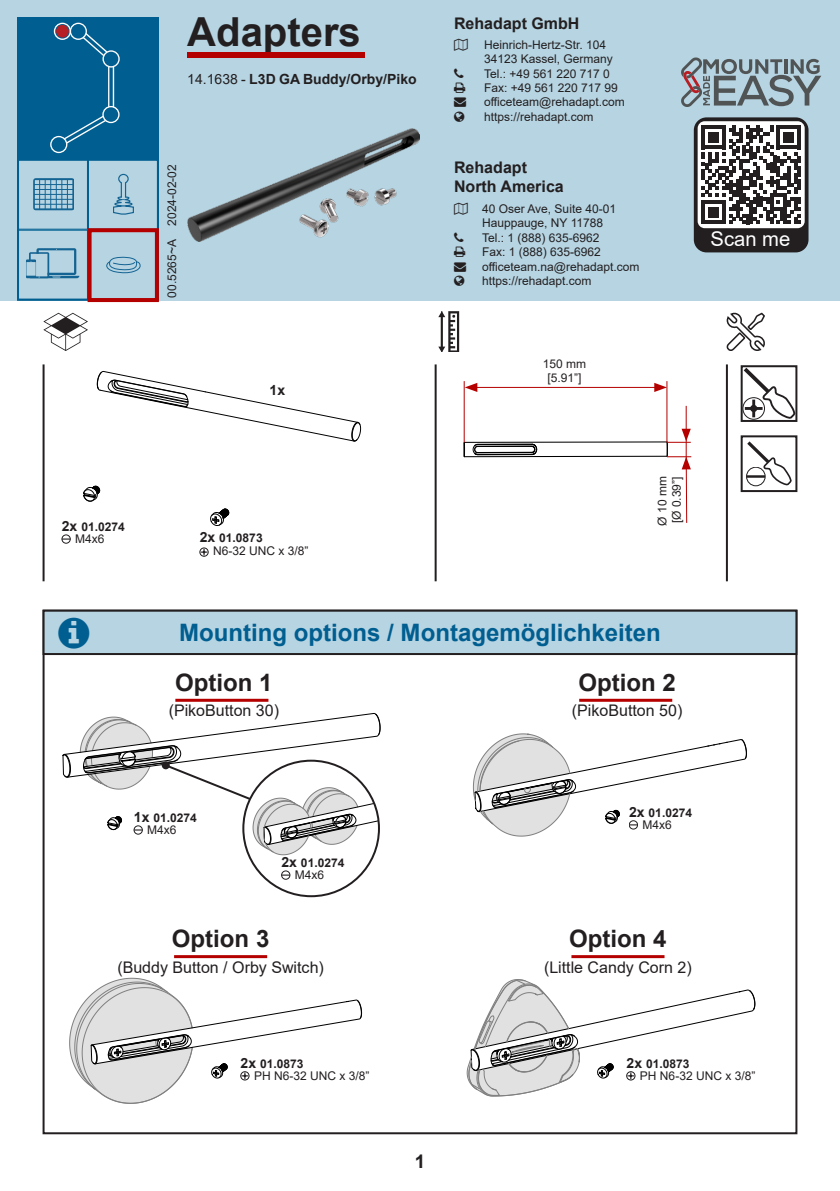
<style>
.page{position:relative;width:840px;height:1191px;background:#fff}
.page>*{position:absolute;margin:0;border:0;box-sizing:border-box;transform-origin:0 0}
.t1{font:700 40px "Arial";color:#231f20}
.t2{font:700 24px "Arial";color:#005e90}
.t3{font:700 24px "Arial";color:#231f20}
.t4{font:20.2px "Arial";color:#fff}
.t5{font:700 18.8px "Arial";color:#231f20}
.t6{font:16px "Arial";color:#231f20}
.t7{font:700 16px/19.2px "Arial";color:#231f20}
.t8{font:700 14px "Arial";color:#231f20}
.t9{font:12px/14.4px "Arial";color:#231f20}
.t10{font:700 12px "Arial";color:#231f20}
.s1{font-size:14px}
.s2{font-weight:400}
</style>
<div class="page">
<svg style="left:740px;top:365px;width:58px;height:57px"></svg>
<svg style="left:97px;top:371px;width:263px;height:70px"></svg>
<svg style="left:83px;top:486px;width:17px;height:15px"></svg>
<svg style="left:210px;top:509px;width:19px;height:17px"></svg>
<svg style="left:438px;top:312px;width:21px;height:40px"></svg>
<svg style="left:43px;top:313px;width:45px;height:38px"></svg>
<svg style="left:726px;top:313px;width:38px;height:38px"></svg>
<hr style="left:725px;top:364px;width:2px;height:217px;background:#231f20">
<hr style="left:434px;top:364px;width:2px;height:217px;background:#231f20">
<hr style="left:43px;top:364px;width:2px;height:217px;background:#231f20">
<div style="left:0;top:0;width:839px;height:300px;background:#b6d4e2"></div>
<img style="left:187px;top:129px;width:233px;height:113px">
<div style="left:44px;top:610px;width:752px;height:44px;background:#b6d4e2"></div>
<div style="left:43px;top:609px;width:754px;height:46px;border:2px solid #231f20"></div>
<div style="left:17px;top:159px;width:71px;height:71px;background:#b6d4e2;border:1px solid #005e90"></div>
<div style="left:88px;top:159px;width:71px;height:71px;background:#b6d4e2;border:1px solid #005e90"></div>
<div style="left:17px;top:230px;width:71px;height:70px;background:#b6d4e2;border:1px solid #005e90"></div>
<div style="left:17px;top:17px;width:142px;height:142px;background:#005e90"></div>
<svg style="left:50px;top:23px;width:70px;height:130px"></svg>
<svg style="left:26px;top:248px;width:53px;height:30px"></svg>
<svg style="left:106px;top:257px;width:34px;height:16px"></svg>
<svg style="left:34px;top:178px;width:40px;height:32px"></svg>
<hr style="left:34px;top:184px;width:39px;height:1px;background:#146493">
<hr style="left:34px;top:189px;width:39px;height:1px;background:#146493">
<hr style="left:34px;top:194px;width:39px;height:1px;background:#146493">
<hr style="left:34px;top:199px;width:39px;height:1px;background:#146493">
<hr style="left:34px;top:204px;width:39px;height:1px;background:#146493">
<hr style="left:39px;top:179px;width:1px;height:30px;background:#146493">
<hr style="left:45px;top:179px;width:1px;height:30px;background:#146493">
<hr style="left:50px;top:179px;width:1px;height:30px;background:#146493">
<hr style="left:56px;top:179px;width:1px;height:30px;background:#146493">
<hr style="left:61px;top:179px;width:1px;height:30px;background:#146493">
<hr style="left:67px;top:179px;width:1px;height:31px;background:#146493">
<svg style="left:113px;top:174px;width:20px;height:41px"></svg>
<div style="left:62px;top:535px;width:8px;height:8px;border:1px solid #231f20;border-radius:50%"></div>
<div style="left:693px;top:117px;width:115px;height:135px;background:#231f20;border-radius:13px"></div>
<div style="left:697px;top:121px;width:107px;height:107px;background:#fff;border-radius:7px"></div>
<svg style="left:701px;top:125px;width:99px;height:99px"></svg>
<svg style="left:681px;top:57px;width:139px;height:50px"></svg>
<div style="left:187px;top:52px;width:177px;height:5px;background:#b50000"></div>
<hr style="left:666px;top:381px;width:1px;height:61px;background:#b50000">
<hr style="left:463px;top:381px;width:1px;height:61px;background:#b50000">
<hr style="left:685px;top:466px;width:1px;height:57px;background:#b50000">
<hr style="left:474px;top:387px;width:183px;height:1px;background:#b50000">
<svg style="left:654px;top:383px;width:12px;height:9px"></svg>
<svg style="left:464px;top:383px;width:13px;height:9px"></svg>
<div style="left:17px;top:159px;width:142px;height:141px;border:2px solid #005e90"></div>
<div style="left:200px;top:548px;width:8px;height:8px;border:1px solid #231f20;border-radius:50%"></div>
<svg style="left:200px;top:548px;width:7px;height:7px"></svg>
<div style="left:87px;top:228px;width:72px;height:74px;border:4px solid #b50000"></div>
<svg style="left:746px;top:441px;width:45px;height:45px"></svg>
<div style="left:740px;top:435px;width:57px;height:57px;border:2px solid #231f20"></div>
<svg style="left:463px;top:406px;width:228px;height:63px"></svg>
<hr style="left:685px;top:431px;width:1px;height:36px;background:#b50000">
<svg style="left:69px;top:978px;width:292px;height:125px"></svg>
<svg style="left:473px;top:733px;width:273px;height:104px"></svg>
<hr style="left:175px;top:699px;width:93px;height:3px;background:#b50000">
<hr style="left:579px;top:699px;width:93px;height:3px;background:#b50000">
<hr style="left:174px;top:955px;width:93px;height:3px;background:#b50000">
<hr style="left:571px;top:955px;width:93px;height:3px;background:#b50000">
<svg style="left:63px;top:713px;width:317px;height:142px"></svg>
<div style="left:281px;top:871px;width:9px;height:8px;border:1px solid #231f20;border-radius:50%"></div>
<svg style="left:466px;top:979px;width:288px;height:117px"></svg>
<p class="t10" style="left:62px;top:518px;width:64px"><span class="s1">2x</span> 01.0274</p>
<p class="t9" style="left:75px;top:532px;width:31px">M4x6</p>
<h1 class="t1" style="left:187px;top:4px;width:175px">Adapters</h1>
<p class="t8" style="left:187px;top:69px;width:231px"><span class="s2">14.1638 -</span> L3D GA Buddy/Orby/Piko</p>
<p class="t9" style="left:164px;top:298px;width:135px;rotate:-90deg">00.5265~A 2024-02-02</p>
<p class="t8" style="left:269px;top:380px;width:17px">1x</p>
<h3 class="t7" style="left:454px;top:14px;width:127px">Rehadapt GmbH</h3>
<p class="t9" style="left:484px;top:37px;width:135px">Heinrich-Hertz-Str. 104<br>34123 Kassel, Germany<br>Tel.: +49 561 220 717 0<br>Fax: +49 561 220 717 99</p>
<p class="t9" style="left:454px;top:95px;width:172px;text-align:center">→ officeteam@rehadapt.com https://rehadapt.com</p>
<h3 class="t7" style="left:454px;top:158px;width:111px">Rehadapt<br>North America</h3>
<p class="t9" style="left:482px;top:201px;width:135px">40 Oser Ave, Suite 40-01<br>Hauppauge, NY 11788<br>Tel.: 1 (888) 635-6962<br>Fax: 1 (888) 635-6962</p>
<p class="t9" style="left:482px;top:259px;width:159px;text-indent:-28px">→ officeteam.na@rehadapt.com https://rehadapt.com</p>
<p class="t9" style="left:542px;top:356px;width:45px;text-align:center">150 mm [5.91”]</p>
<h3 class="t4" style="left:710px;top:225px;width:81px">Scan me</h3>
<p class="t10" style="left:200px;top:529px;width:64px"><span class="s1">2x</span> 01.0873</p>
<p class="t9" style="left:213px;top:543px;width:97px">N6-32 UNC x 3/8”</p>
<p class="t9" style="left:654px;top:526px;width:51px;rotate:-90deg">Ø 10 mm [Ø 0.39”]</p>
<p class="t2" style="left:179px;top:616px;width:483px">Mounting options / Montagemöglichkeiten</p>
<p class="t3" style="left:175px;top:665px;width:99px">Option 1</p>
<p class="t6" style="left:169px;top:699px;width:112px">(PikoButton 30)</p>
<p class="t3" style="left:578px;top:665px;width:99px">Option 2</p>
<p class="t6" style="left:571px;top:699px;width:112px">(PikoButton 50)</p>
<p class="t10" style="left:134px;top:809px;width:64px"><span class="s1">1x</span> 01.0274</p>
<p class="t9" style="left:147px;top:822px;width:31px">M4x6</p>
<p class="t10" style="left:281px;top:854px;width:64px"><span class="s1">2x</span> 01.0274</p>
<p class="t9" style="left:295px;top:868px;width:31px">M4x6</p>
<p class="t3" style="left:172px;top:922px;width:99px">Option 3</p>
<p class="t6" style="left:117px;top:956px;width:208px">(Buddy Button / Orby Switch)</p>
<p class="t10" style="left:240px;top:1055px;width:64px"><span class="s1">2x</span> 01.0873</p>
<p class="t10" style="left:628px;top:804px;width:64px"><span class="s1">2x</span> 01.0274</p>
<p class="t9" style="left:642px;top:817px;width:31px">M4x6</p>
<p class="t3" style="left:569px;top:922px;width:99px">Option 4</p>
<p class="t6" style="left:543px;top:956px;width:149px">(Little Candy Corn 2)</p>
<p class="t10" style="left:626px;top:1055px;width:64px"><span class="s1">2x</span> 01.0873</p>
<p class="t9" style="left:254px;top:1068px;width:117px">PH N6-32 UNC x 3/8”</p>
<h3 class="t5" style="left:414px;top:1147px;width:12px">1</h3>
<p class="t9" style="left:639px;top:1068px;width:117px">PH N6-32 UNC x 3/8”</p>
</div>
